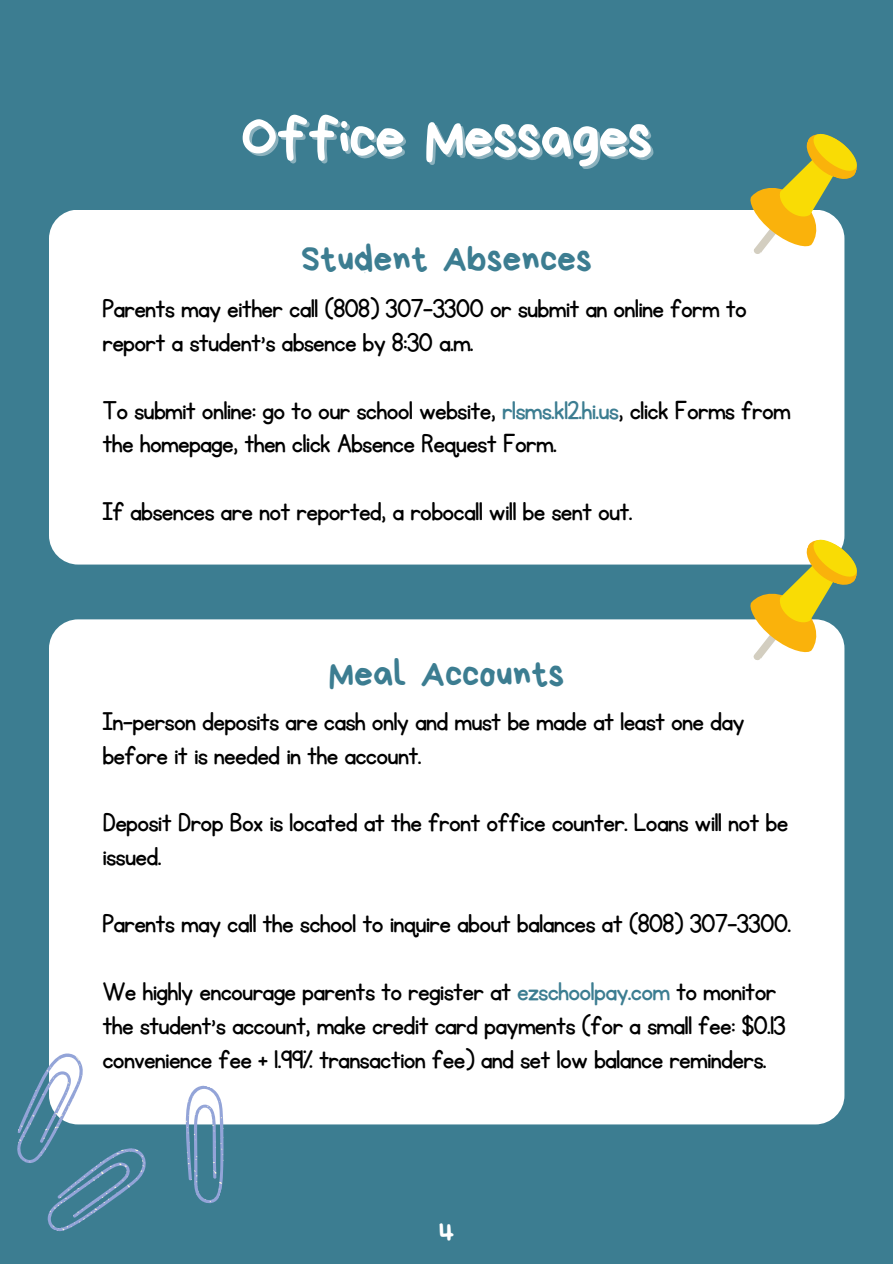
<style>
.page{position:relative;width:893px;height:1264px;background:#fff}
.page>*{position:absolute;margin:0;border:0;box-sizing:border-box;transform-origin:0 0}
.t1{font:60px "Bryndan Write";letter-spacing:-.025em;color:#fff}
.t2{font:37.5px "Bryndan Write";color:#3c7d91}
.t3{font:30px/33.8px "KG Primary Penmanship";letter-spacing:-.025em;color:#000}
.t4{font:30px "Bryndan Write";color:#fff}
.s1{color:#3c7d91}
</style>
<div class="page">
<div style="left:0;top:0;width:892px;height:1263px;background:#3c7d91"></div>
<div style="left:49px;top:210px;width:795px;height:354px;background:#fff;border-radius:29px"></div>
<div style="left:49px;top:619px;width:795px;height:505px;background:#fff;border-radius:29px"></div>
<svg style="left:17px;top:1053px;width:233px;height:178px"></svg>
<svg style="left:738px;top:534px;width:119px;height:149px"></svg>
<svg style="left:750px;top:133px;width:107px;height:144px"></svg>
<h1 class="t1" style="left:241px;top:107px;width:413px">Office Messages</h1>
<p class="t2" style="left:301px;top:240px;width:292px">Student Absences</p>
<p class="t3" style="left:102px;top:292px;width:646px">Parents may either cal (808) 307-3300 or submit an online form to report a student's absence by 8:30 a.m.</p>
<p class="t3" style="left:102px;top:394px;width:689px">To submit online: go to our school website, <span class="s1">rlsms.k12.hi.us</span>, click Forms from the homepage, then click Absence Request Form.</p>
<p class="t3" style="left:102px;top:495px;width:531px">If absences are not reported, a robocal wil be sent out.</p>
<p class="t2" style="left:329px;top:654px;width:237px">Meal Accounts</p>
<p class="t3" style="left:102px;top:705px;width:644px">In-person deposits are cash only and must be made at least one day before it is needed in the account.</p>
<p class="t3" style="left:102px;top:806px;width:687px">Deposit Drop Box is located at the front office counter. Loans wil not be issued.</p>
<p class="t3" style="left:102px;top:907px;width:690px">Parents may cal the school to inquire about balances at (808) 307-3300.</p>
<p class="t3" style="left:102px;top:975px;width:685px">We highly encourage parents to register at <span class="s1">ezschoolpay.com</span> to monitor the student's account, make credit card payments (for a smal fee: $0.13 convenience fee + 1.99% transaction fee) and set low balance reminders.</p>
<p class="t4" style="left:439px;top:1218px;width:17px">4</p>
</div>
